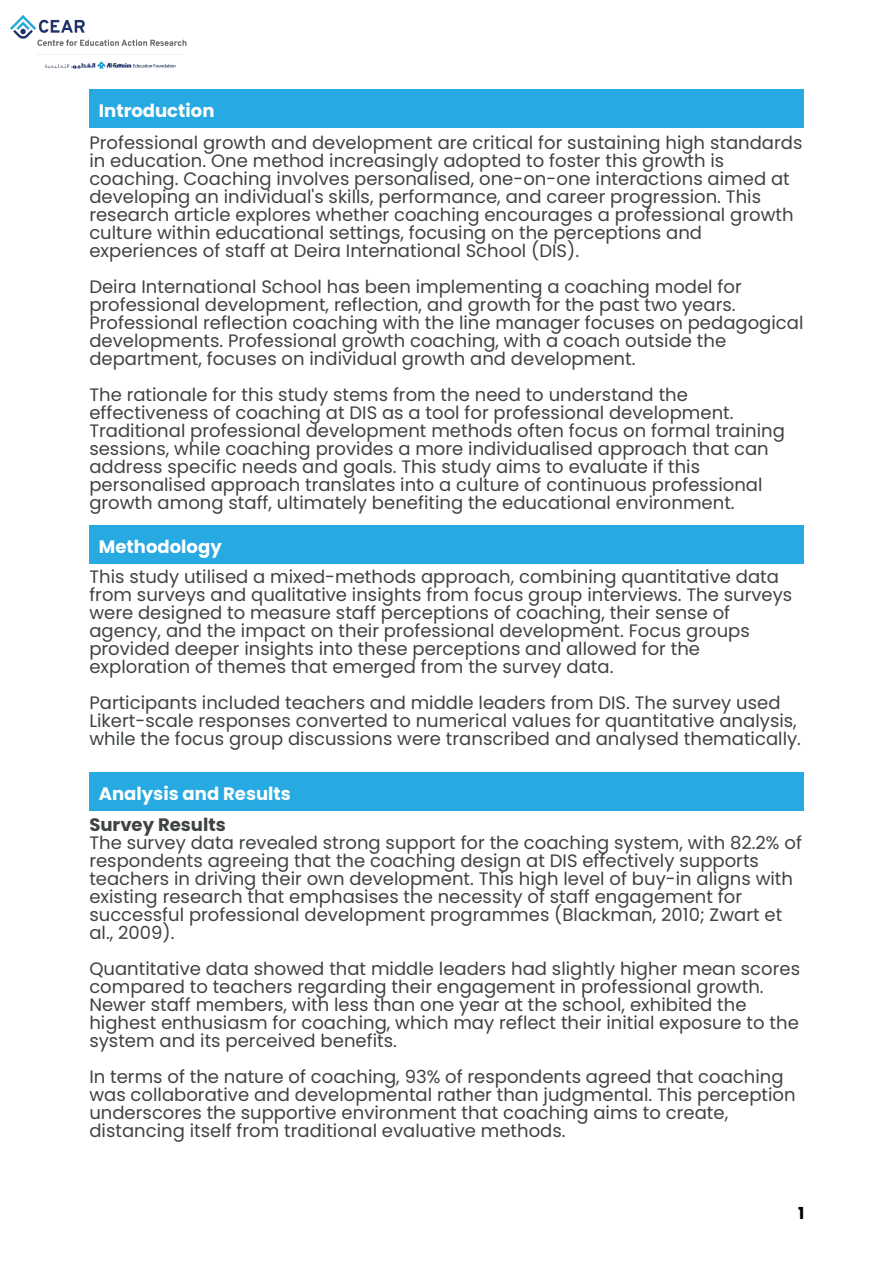
<style>
.page{position:relative;width:894px;height:1264px;background:#fff}
.page>*{position:absolute;margin:0;border:0;box-sizing:border-box;transform-origin:0 0}
.t1{font:18px/18px "Poppins";color:#3f4440}
.t2{font:700 18px "Poppins";color:#fff}
.t3{font:700 18px "Poppins";color:#3f4440}
.t4{font:700 16.5px "Poppins";color:#000}
</style>
<div class="page">
<div style="left:89px;top:89px;width:715px;height:39px;background:#27aae1"></div>
<div style="left:89px;top:525px;width:715px;height:39px;background:#27aae1"></div>
<img style="left:10px;top:16px;width:177px;height:52px">
<div style="left:89px;top:772px;width:715px;height:38px;background:#27aae1"></div>
<p class="t2" style="left:99px;top:98px;width:117px">Introduction</p>
<p class="t1" style="left:89px;top:133px;width:714px">Professional growth and development are critical for sustaining high standards in education. One method increasingly adopted to foster this growth is coaching. Coaching involves personalised, one-on-one interactions aimed at developing an individual's skills, performance, and career progression. This research article explores whether coaching encourages a professional growth culture within educational settings, focusing on the perceptions and experiences of staff at Deira International School (DIS).</p>
<h1 class="t1" style="left:89px;top:277px;width:715px">Deira International School has been implementing a coaching model for professional development, reflection, and growth for the past two years.<br>Professional reflection coaching with the line manager focuses on pedagogical developments. Professional growth coaching, with a coach outside the department, focuses on individual growth and development.</h1>
<p class="t1" style="left:89px;top:385px;width:697px">The rationale for this study stems from the need to understand the effectiveness of coaching at DIS as a tool for professional development.<br>Traditional professional development methods often focus on formal training sessions, while coaching provides a more individualised approach that can address specific needs and goals. This study aims to evaluate if this personalised approach translates into a culture of continuous professional growth among staff, ultimately benefiting the educational environment.</p>
<p class="t2" style="left:99px;top:534px;width:124px">Methodology</p>
<p class="t1" style="left:89px;top:568px;width:704px">This study utilised a mixed-methods approach, combining quantitative data from surveys and qualitative insights from focus group interviews. The surveys were designed to measure staff perceptions of coaching, their sense of agency, and the impact on their professional development. Focus groups provided deeper insights into these perceptions and allowed for the exploration of themes that emerged from the survey data.</p>
<h1 class="t1" style="left:89px;top:694px;width:713px">Participants included teachers and middle leaders from DIS. The survey used<br>Likert-scale responses converted to numerical values for quantitative analysis, while the focus group discussions were transcribed and analysed thematically.</h1>
<p class="t2" style="left:99px;top:781px;width:193px">Analysis and Results</p>
<p class="t3" style="left:89px;top:811px;width:138px">Survey Results</p>
<p class="t1" style="left:89px;top:833px;width:714px">The survey data revealed strong support for the coaching system, with 82.2% of respondents agreeing that the coaching design at DIS effectively supports teachers in driving their own development. This high level of buy-in aligns with existing research that emphasises the necessity of staff engagement for successful professional development programmes (Blackman, 2010; Zwart et al., 2009).</p>
<p class="t1" style="left:89px;top:959px;width:712px">Quantitative data showed that middle leaders had slightly higher mean scores compared to teachers regarding their engagement in professional growth.<br>Newer staff members, with less than one year at the school, exhibited the highest enthusiasm for coaching, which may reflect their initial exposure to the system and its perceived benefits.</p>
<p class="t1" style="left:89px;top:1067px;width:707px">In terms of the nature of coaching, 93% of respondents agreed that coaching was collaborative and developmental rather than judgmental. This perception underscores the supportive environment that coaching aims to create, distancing itself from traditional evaluative methods.</p>
<p class="t4" style="left:797px;top:1201px;width:8px">1</p>
</div>
